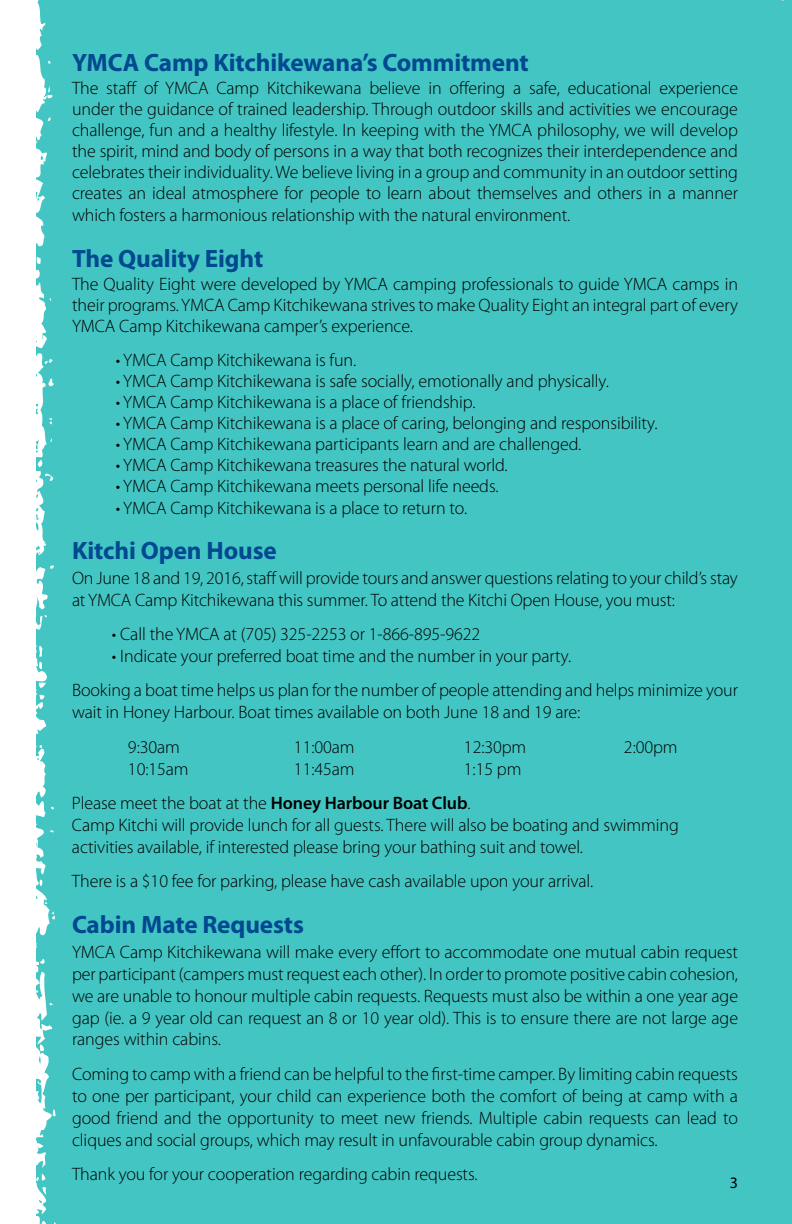
<style>
.page{position:relative;width:792px;height:1224px;background:#fff}
.page>*{position:absolute;margin:0;border:0;box-sizing:border-box;transform-origin:0 0}
.t1{font:700 25.2px "Myriad Pro";letter-spacing:-.005em;color:#004990}
.t2{font:300 18px/22px "Myriad Pro";letter-spacing:-.005em;color:#000}
.t3{font:16px "Myriad Pro";color:#000}
.s1{font-weight:600}
</style>
<div class="page">
<div style="left:36px;top:0;width:756px;height:1224px;background:#43c6c3"></div>
<svg style="left:36px;top:27px;width:1px;height:13px"></svg>
<svg style="left:36px;top:191px;width:4px;height:14px"></svg>
<svg style="left:36px;top:374px;width:3px;height:5px"></svg>
<svg style="left:36px;top:404px;width:2px;height:24px"></svg>
<svg style="left:36px;top:438px;width:4px;height:15px"></svg>
<svg style="left:36px;top:113px;width:1px;height:13px"></svg>
<svg style="left:36px;top:1054px;width:7px;height:50px"></svg>
<h1 class="t1" style="left:72px;top:46px;width:458px">YMCA Camp Kitchikewana’s Commitment</h1>
<p class="t2" style="left:72px;top:78px;width:668px;line-height:21.2px;text-align:justify">The staff of YMCA Camp Kitchikewana believe in offering a safe, educational experience under the guidance of trained leadership. Through outdoor skills and activities we encourage challenge, fun and a healthy lifestyle. In keeping with the YMCA philosophy, we will develop the spirit, mind and body of persons in a way that both recognizes their interdependence and celebrates their individuality. We believe living in a group and community in an outdoor setting creates an ideal atmosphere for people to learn about themselves and others in a manner which fosters a harmonious relationship with the natural environment.</p>
<h1 class="t1" style="left:72px;top:242px;width:193px">The Quality Eight</h1>
<p class="t2" style="left:72px;top:274px;width:668px;line-height:21px;text-align:justify">The Quality Eight were developed by YMCA camping professionals to guide YMCA camps in their programs. YMCA Camp Kitchikewana strives to make Quality Eight an integral part of every YMCA Camp Kitchikewana camper’s experience.</p>
<p class="t2" style="left:116px;top:349px;width:242px">• YMCA Camp Kitchikewana is fun.</p>
<p class="t2" style="left:116px;top:370px;width:494px">• YMCA Camp Kitchikewana is safe socially, emotionally and physically.</p>
<p class="t2" style="left:116px;top:391px;width:361px">• YMCA Camp Kitchikewana is a place of friendship.</p>
<p class="t2" style="left:116px;top:412px;width:543px">• YMCA Camp Kitchikewana is a place of caring, belonging and responsibility.</p>
<p class="t2" style="left:116px;top:433px;width:467px">• YMCA Camp Kitchikewana participants learn and are challenged.</p>
<p class="t2" style="left:116px;top:454px;width:393px">• YMCA Camp Kitchikewana treasures the natural world.</p>
<p class="t2" style="left:116px;top:475px;width:384px">• YMCA Camp Kitchikewana meets personal life needs.</p>
<p class="t2" style="left:116px;top:497px;width:353px">• YMCA Camp Kitchikewana is a place to return to.</p>
<h1 class="t1" style="left:72px;top:535px;width:206px">Kitchi Open House</h1>
<p class="t2" style="left:72px;top:567px;width:667px">On June 18 and 19, 2016, staff will provide tours and answer questions relating to your child’s stay at YMCA Camp Kitchikewana this summer. To attend the Kitchi Open House, you must:</p>
<p class="t2" style="left:112px;top:623px;width:370px">• Call the YMCA at (705) 325-2253 or 1-866-895-9622</p>
<p class="t2" style="left:72px;top:639px;width:668px;line-height:34.4px;text-indent:40px">• Indicate your preferred boat time and the number in your party.<br>Booking a boat time helps us plan for the number of people attending and helps minimize your</p>
<p class="t2" style="left:128px;top:695px;width:454px;line-height:34.4px;text-indent:-56px">wait in Honey Harbour. Boat times available on both June 18 and 19 are:<br>9:30am</p>
<p class="t2" style="left:294px;top:736px;width:62px">11:00am</p>
<p class="t2" style="left:464px;top:736px;width:64px">12:30pm</p>
<p class="t2" style="left:624px;top:736px;width:55px">2:00pm</p>
<p class="t2" style="left:128px;top:758px;width:62px">10:15am</p>
<p class="t2" style="left:294px;top:758px;width:62px">11:45am</p>
<p class="t2" style="left:72px;top:752px;width:451px;line-height:34.4px;text-indent:392px">1:15 pm<br>Please meet the boat at the <span class="s1">Honey Harbour Boat Club</span>.</p>
<p class="t2" style="left:72px;top:814px;width:608px">Camp Kitchi will provide lunch for all guests. There will also be boating and swimming activities available, if interested please bring your bathing suit and towel.</p>
<p class="t2" style="left:72px;top:871px;width:523px">There is a $10 fee for parking, please have cash available upon your arrival.</p>
<h1 class="t1" style="left:72px;top:909px;width:233px">Cabin Mate Requests</h1>
<p class="t2" style="left:72px;top:941px;width:668px;text-align:justify">YMCA Camp Kitchikewana will make every effort to accommodate one mutual cabin request per participant (campers must request each other). In order to promote positive cabin cohesion, we are unable to honour multiple cabin requests. Requests must also be within a one year age gap (ie. a 9 year old can request an 8 or 10 year old). This is to ensure there are not large age ranges within cabins.</p>
<p class="t2" style="left:72px;top:1063px;width:668px;text-align:justify">Coming to camp with a friend can be helpful to the first-time camper. By limiting cabin requests to one per participant, your child can experience both the comfort of being at camp with a good friend and the opportunity to meet new friends. Multiple cabin requests can lead to cliques and social groups, which may result in unfavourable cabin group dynamics.</p>
<p class="t2" style="left:72px;top:1164px;width:407px">Thank you for your cooperation regarding cabin requests.</p>
<p class="t3" style="left:730px;top:1173px;width:10px">3</p>
</div>
